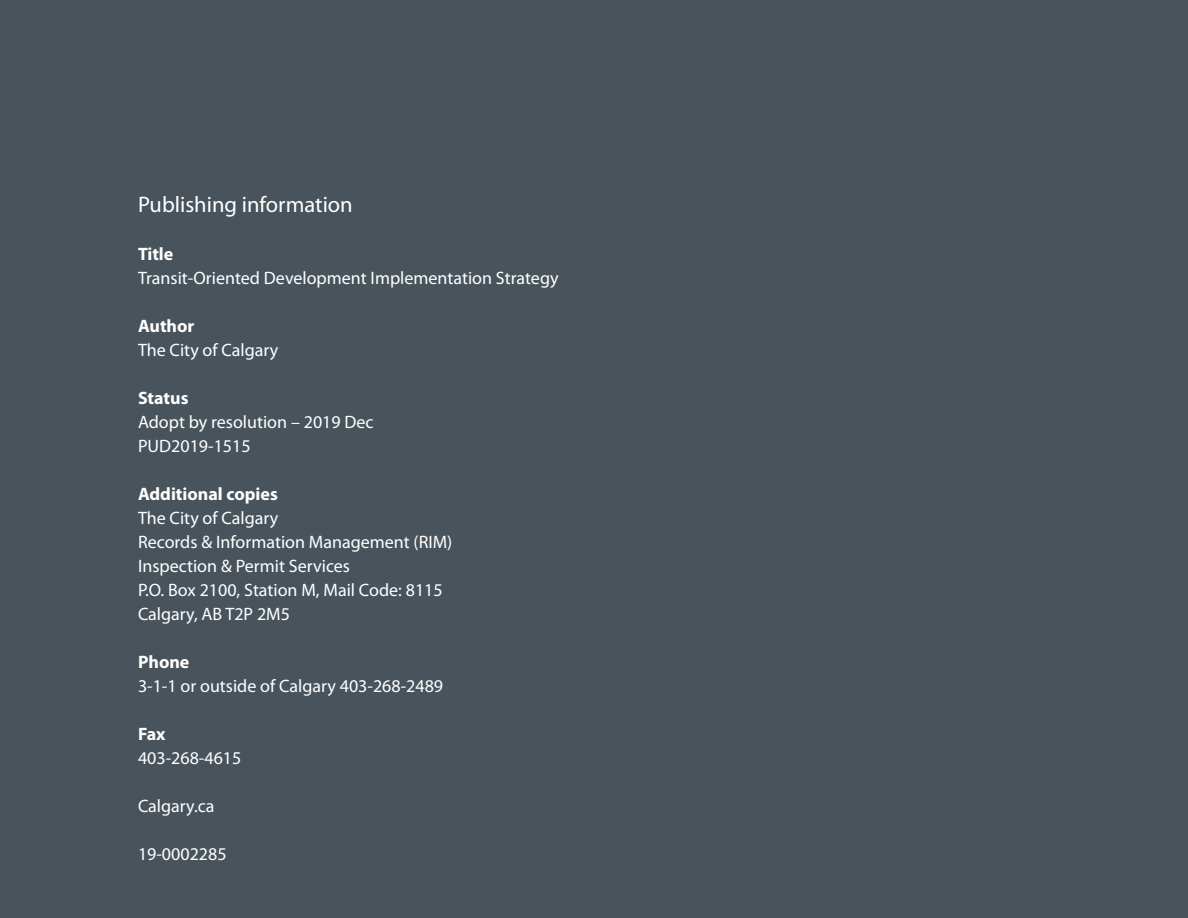
<style>
.page{position:relative;width:1188px;height:918px;background:#48535b}
.page>*{position:absolute;margin:0;border:0;box-sizing:border-box;transform-origin:0 0}
.t1{font:22.5px "Myriad Pro";color:#fff}
.t2{font:18px/24px "Myriad Pro";color:#fff}
.t3{font:700 18px "Myriad Pro";color:#fff}
</style>
<div class="page">
<p class="t1" style="left:138px;top:191px;width:216px">Publishing information</p>
<p class="t3" style="left:138px;top:243px;width:37px">Title</p>
<p class="t2" style="left:138px;top:266px;width:422px">Transit-Oriented Development Implementation Strategy</p>
<p class="t3" style="left:138px;top:315px;width:58px">Author</p>
<p class="t2" style="left:138px;top:338px;width:142px">The City of Calgary</p>
<p class="t3" style="left:138px;top:387px;width:52px">Status</p>
<p class="t2" style="left:138px;top:410px;width:237px">Adopt by resolution – 2019 Dec<br>PUD2019-1515</p>
<p class="t3" style="left:138px;top:483px;width:141px">Additional copies</p>
<p class="t2" style="left:138px;top:506px;width:316px">The City of Calgary<br>Records &amp; Information Management (RIM)<br>Inspection &amp; Permit Services<br>P.O. Box 2100, Station M, Mail Code: 8115<br>Calgary, AB T2P 2M5</p>
<p class="t3" style="left:138px;top:651px;width:53px">Phone</p>
<p class="t2" style="left:138px;top:674px;width:307px">3-1-1 or outside of Calgary 403-268-2489</p>
<p class="t3" style="left:138px;top:723px;width:29px">Fax</p>
<p class="t2" style="left:138px;top:746px;width:105px">403-268-4615</p>
<p class="t2" style="left:138px;top:794px;width:78px">Calgary.ca</p>
<p class="t2" style="left:138px;top:842px;width:90px">19-0002285</p>
</div>
